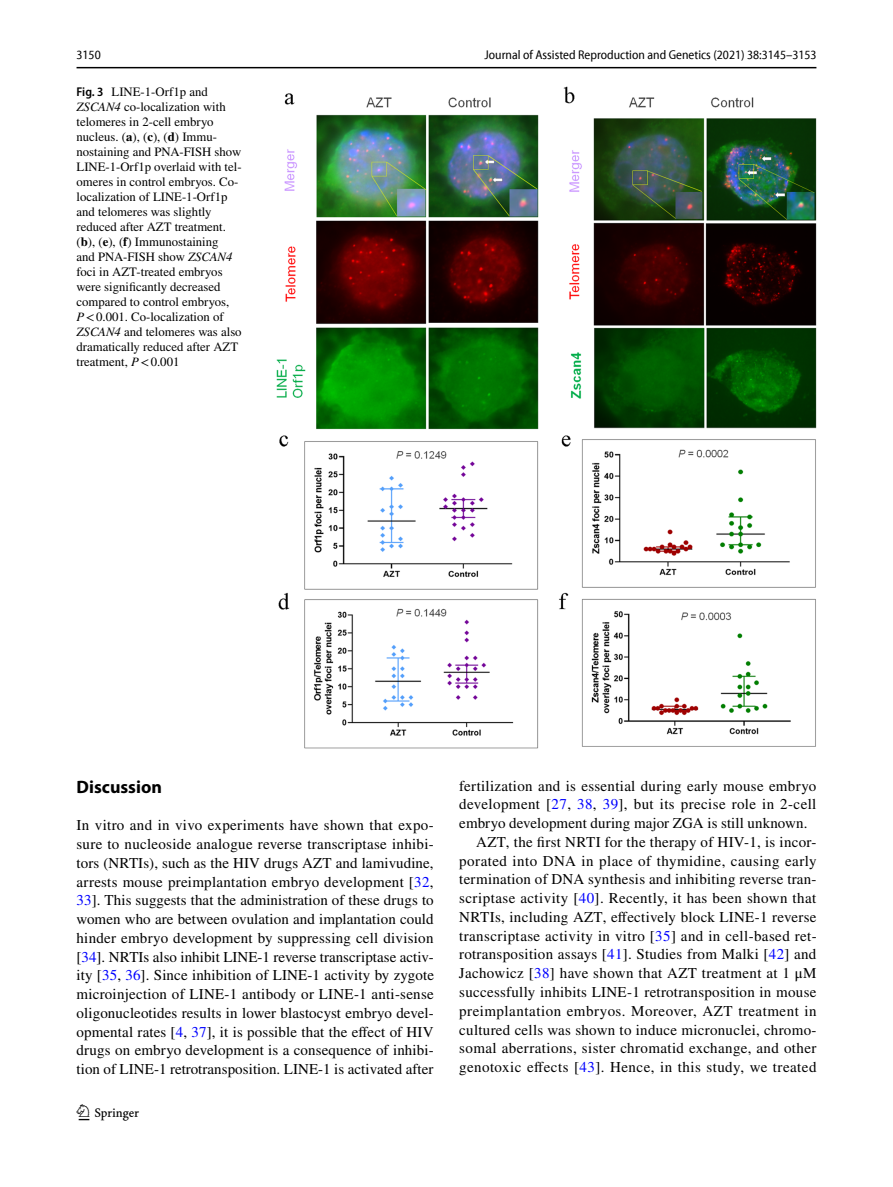
<style>
.page{position:relative;width:893px;height:1187px;background:#fff}
.page>*{position:absolute;margin:0;border:0;box-sizing:border-box;transform-origin:0 0}
.t1{font:22.5px "Springnew Regular 2";color:#000}
.t2{font:700 18px "Myriad Pro";color:#000}
.t3{font:15px/18.8px "STIX";letter-spacing:.02em;color:#000;text-align:justify}
.t4{font:12.75px/15px "STIX";color:#000}
.t5{font:semi-condensed 12.75px "Myriad Pro Unic";color:#000}
.s1{font-family:"Myriad Pro";font-weight:600;font-stretch:semi-condensed}
.s2{font-style:italic}
.s3{font-weight:700}
.s4{color:#00f}
</style>
<div class="page">
<hr style="left:77px;top:67px;width:739px;height:1px;background:#000">
<img style="left:276px;top:87px;width:540px;height:661px">
<p class="t5" style="left:77px;top:50px;width:26px">3150</p>
<p class="t5" style="left:485px;top:50px;width:334px">Journal of Assisted Reproduction and Genetics (2021) 38:3145–3153</p>
<p class="t4" style="left:77px;top:85px;width:167px"><span class="s1">Fig. 3</span> LINE-1-Orf1p and<br><span class="s2">ZSCAN4</span> co-localization with telomeres in 2-cell embryo nucleus. (<span class="s3">a</span>), (<span class="s3">c</span>), (<span class="s3">d</span>) Immu&shy;nostaining and PNA-FISH show<br>LINE-1-Orf1p overlaid with tel&shy;omeres in control embryos. Co&shy;localization of LINE-1-Orf1p and telomeres was slightly reduced after AZT treatment. (<span class="s3">b</span>), (<span class="s3">e</span>), (<span class="s3">f</span>) Immunostaining<br>and PNA-FISH show <span class="s2">ZSCAN4 </span>foci in AZT-treated embryos were significantly decreased compared to control embryos,<br><span class="s2">P</span>&lt;0.001. Co-localization of<br><span class="s2">ZSCAN4</span> and telomeres was also dramatically reduced after AZT treatment, <span class="s2">P</span>&lt;0.001</p>
<p class="t2" style="left:77px;top:775px;width:87px">Discussion</p>
<p class="t3" style="left:77px;top:816px;width:359px">In vitro and in vivo experiments have shown that expo&shy;sure to nucleoside analogue reverse transcriptase inhibi&shy;tors (NRTIs), such as the HIV drugs AZT and lamivudine, arrests mouse preimplantation embryo development [<span class="s4">32</span>, <span class="s4">33</span>]. This suggests that the administration of these drugs to women who are between ovulation and implantation could hinder embryo development by suppressing cell division [<span class="s4">34</span>]. NRTIs also inhibit LINE-1 reverse transcriptase activ&shy;ity [<span class="s4">35</span>, <span class="s4">36</span>]. Since inhibition of LINE-1 activity by zygote microinjection of LINE-1 antibody or LINE-1 anti-sense oligonucleotides results in lower blastocyst embryo devel&shy;opmental rates [<span class="s4">4</span>, <span class="s4">37</span>], it is possible that the effect of HIV drugs on embryo development is a consequence of inhibi&shy;tion of LINE-1 retrotransposition. LINE-1 is activated after</p>
<h1 class="t1" style="left:79px;top:1104px;width:62px">1 3</h1>
<p class="t3" style="left:459px;top:777px;width:359px">fertilization and is essential during early mouse embryo</p>
<p class="t3" style="left:459px;top:796px;width:359px">development [<span class="s4">27</span>, <span class="s4">38</span>, <span class="s4">39</span>], but its precise role in 2-cell</p>
<p class="t3" style="left:459px;top:814px;width:350px">embryo development during major ZGA is still unknown.</p>
<p class="t3" style="left:476px;top:833px;width:342px">AZT, the first NRTI for the therapy of HIV-1, is incor-</p>
<p class="t3" style="left:459px;top:852px;width:359px">porated into DNA in place of thymidine, causing early</p>
<p class="t3" style="left:459px;top:871px;width:359px">termination of DNA synthesis and inhibiting reverse tran-</p>
<p class="t3" style="left:459px;top:889px;width:359px">scriptase activity [<span class="s4">40</span>]. Recently, it has been shown that</p>
<p class="t3" style="left:459px;top:908px;width:359px">NRTIs, including AZT, effectively block LINE-1 reverse</p>
<p class="t3" style="left:459px;top:927px;width:359px">transcriptase activity in vitro [<span class="s4">35</span>] and in cell-based ret-</p>
<p class="t3" style="left:459px;top:946px;width:359px">rotransposition assays [<span class="s4">41</span>]. Studies from Malki [<span class="s4">42</span>] and</p>
<p class="t3" style="left:459px;top:964px;width:359px">Jachowicz [<span class="s4">38</span>] have shown that AZT treatment at 1 μM</p>
<p class="t3" style="left:459px;top:983px;width:359px">successfully inhibits LINE-1 retrotransposition in mouse</p>
<p class="t3" style="left:459px;top:1002px;width:359px">preimplantation embryos. Moreover, AZT treatment in</p>
<p class="t3" style="left:459px;top:1021px;width:359px">cultured cells was shown to induce micronuclei, chromo-</p>
<p class="t3" style="left:459px;top:1039px;width:359px">somal aberrations, sister chromatid exchange, and other</p>
<p class="t3" style="left:459px;top:1058px;width:359px">genotoxic effects [<span class="s4">43</span>]. Hence, in this study, we treated</p>
</div>
